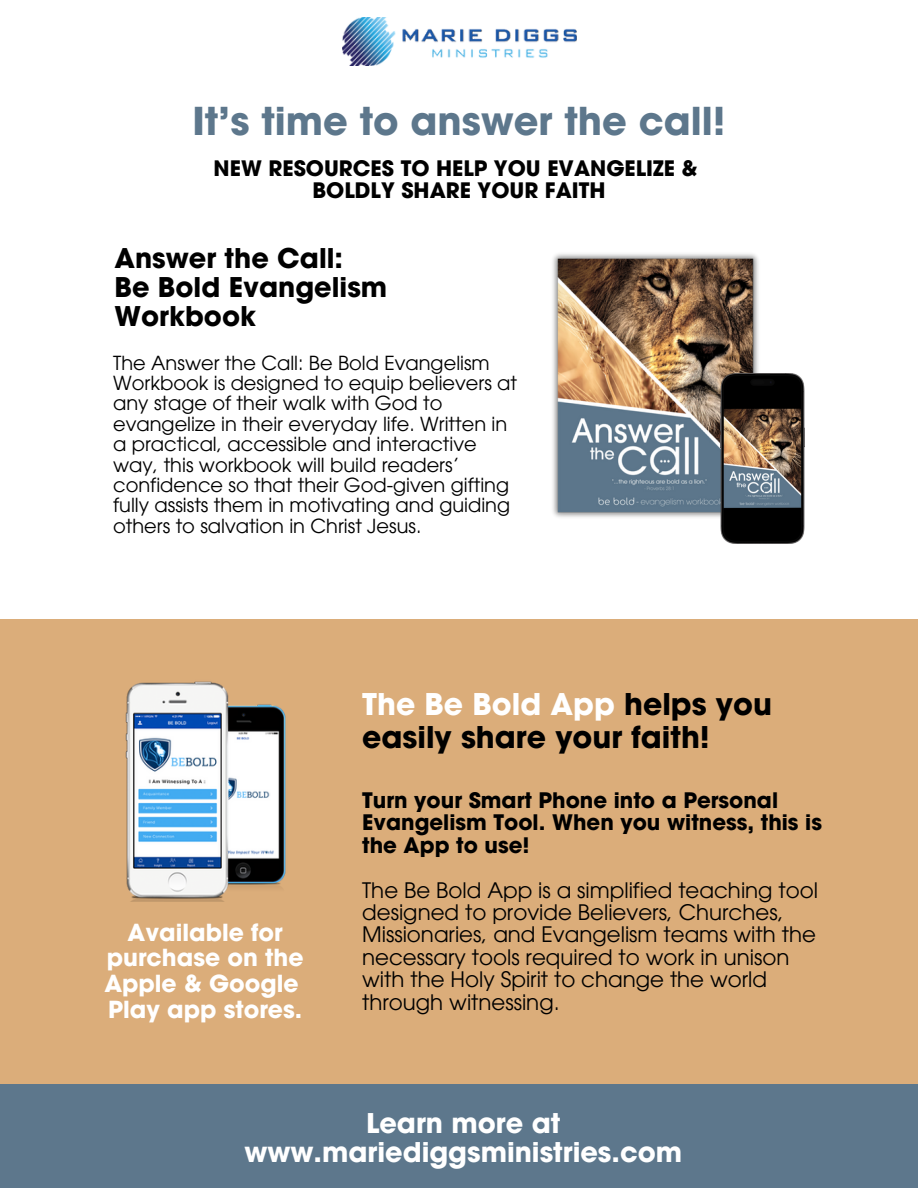
<style>
.page{position:relative;width:918px;height:1188px;background:#fff}
.page>*{position:absolute;margin:0;border:0;box-sizing:border-box;transform-origin:0 0}
.t1{font:700 38.4px "ITC Avant Garde Pro";color:#5d778c}
.t2{font:700 29.85px/32.1px "ITC Avant Garde Pro";color:#000}
.t3{font:700 27.15px/29.1px "ITC Avant Garde Pro";color:#fff;text-align:center}
.t4{font:700 27.15px/29.1px "ITC Avant Garde Pro";color:#000}
.t5{font:700 23.55px/25.7px "ITC Avant Garde Pro";color:#fff;text-align:center}
.t6{font:21.45px/22.5px "ITC Avant Garde Pro";color:#000}
.t7{font:700 21.45px/22.5px "ITC Avant Garde Pro";color:#000}
.t8{font:700 21.3px/22.4px "ITC Avant Garde Pro";color:#000;text-align:center}
.t9{font:19.35px/20.4px "ITC Avant Garde Pro";color:#000}
.s1{color:#fff}
</style>
<div class="page">
<img style="left:552px;top:254px;width:207px;height:270px">
<img style="left:721px;top:373px;width:84px;height:170px">
<div style="left:0;top:620px;width:917px;height:464px;background:#dbad7a"></div>
<img style="left:125px;top:681px;width:161px;height:220px">
<img style="left:342px;top:17px;width:234px;height:48px">
<div style="left:0;top:1084px;width:918px;height:104px;background:#5d778c"></div>
<h2 class="t1" style="left:192px;top:107px;width:535px">It’s time to answer the call!</h2>
<p class="t8" style="left:214px;top:159px;width:486px">NEW RESOURCES TO HELP YOU EVANGELIZE &amp;<br>BOLDLY SHARE YOUR FAITH</p>
<p class="t4" style="left:114px;top:247px;width:274px">Answer the Call:<br>Be Bold Evangelism<br>Workbook</p>
<p class="t9" style="left:113px;top:355px;width:405px">The Answer the Call: Be Bold Evangelism Workbook is designed to equip believers at any stage of their walk with God to evangelize in their everyday life. Written in a practical, accessible and interactive way, this workbook will build readers’ confidence so that their God-given gifting fully assists them in motivating and guiding others to salvation in Christ Jesus.</p>
<h3 class="t5" style="left:104px;top:922px;width:201px">Available for purchase on the<br>Apple &amp; Google<br>Play app stores.</h3>
<h1 class="t2" style="left:362px;top:692px;width:411px"><span class="s1">The Be Bold App</span> helps you easily share your faith!</h1>
<p class="t7" style="left:362px;top:791px;width:461px">Turn your Smart Phone into a Personal<br>Evangelism Tool. When you witness, this is the App to use!</p>
<p class="t6" style="left:362px;top:881px;width:457px">The Be Bold App is a simplified teaching tool designed to provide Believers, Churches, Missionaries, and Evangelism teams with the necessary tools required to work in unison with the Holy Spirit to change the world through witnessing.</p>
<h4 class="t3" style="left:244px;top:1112px;width:439px">Learn more at www.mariediggsministries.com</h4>
</div>
